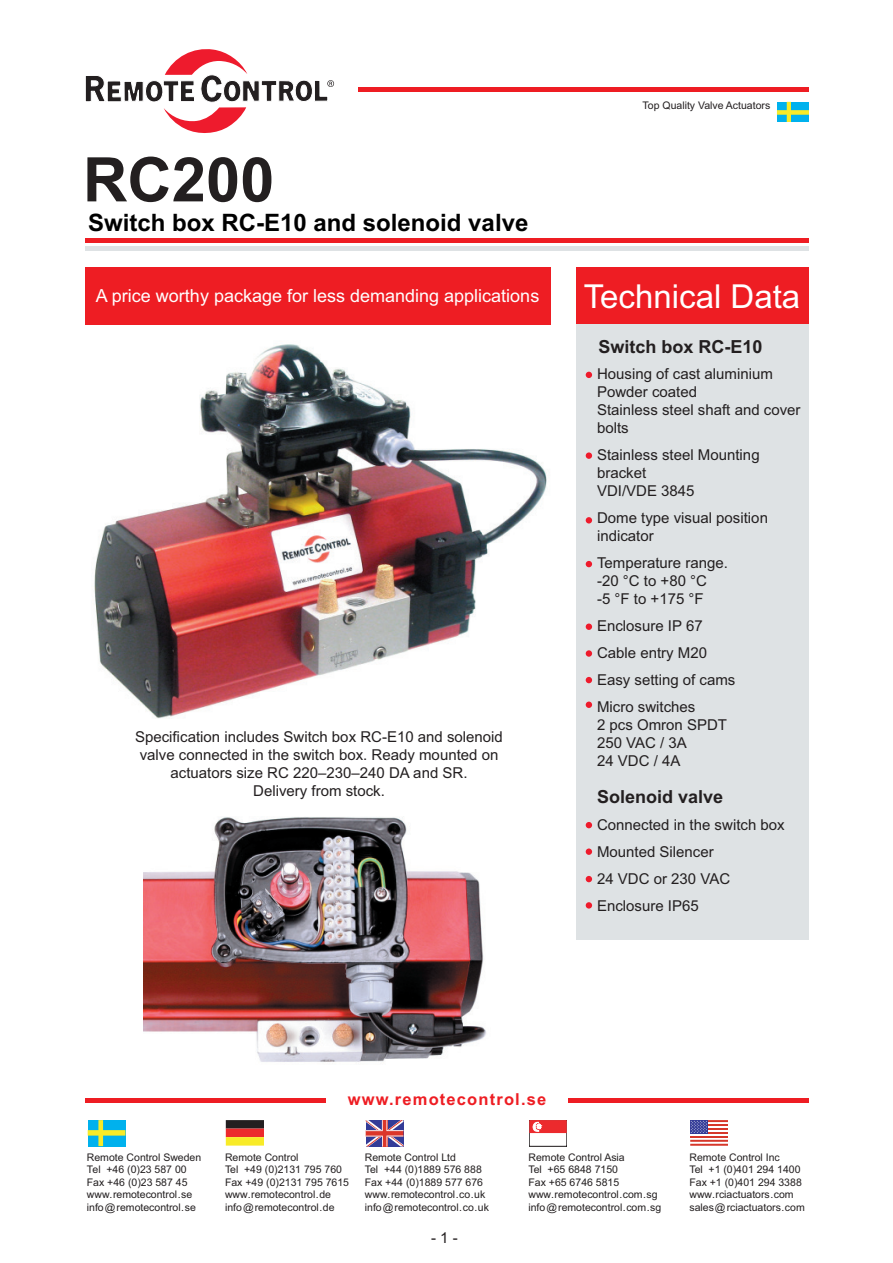
<style>
.page{position:relative;width:893px;height:1263px;background:#fff}
.page>*{position:absolute;margin:0;border:0;box-sizing:border-box;transform-origin:0 0}
.t1{font:700 61.5px "Arial";color:#231f20}
.t2{font:33px "Arial";color:#fff}
.t3{font:700 24px "Arial";color:#000}
.t4{font:18px "Arial";color:#fff}
.t5{font:700 18px "Arial";color:#231f20}
.t6{font:700 16.5px "Arial";letter-spacing:.07em;color:#ee1d23}
.t7{font:15px/18px "Arial";color:#231f20}
.t8{font:10.5px/12.6px "Arial";color:#231f20}
</style>
<div class="page">
<svg style="left:777px;top:102px;width:31px;height:20px"></svg>
<div style="left:85px;top:238px;width:723px;height:5px;background:#ee1d23"></div>
<hr style="left:85px;top:246px;width:723px;height:4px;background:#dee2e4">
<hr style="left:85px;top:1098px;width:240px;height:4px;background:#ee1d23">
<hr style="left:568px;top:1098px;width:240px;height:4px;background:#ee1d23">
<div style="left:358px;top:87px;width:450px;height:5px;background:#ee1d23"></div>
<svg style="left:85px;top:49px;width:250px;height:84px"></svg>
<svg style="left:88px;top:1120px;width:37px;height:26px"></svg>
<svg style="left:226px;top:1120px;width:37px;height:26px"></svg>
<svg style="left:365px;top:1120px;width:38px;height:27px"></svg>
<svg style="left:529px;top:1120px;width:37px;height:26px"></svg>
<svg style="left:690px;top:1120px;width:37px;height:26px"></svg>
<img style="left:94px;top:344px;width:453px;height:375px">
<div style="left:85px;top:267px;width:465px;height:58px;background:#ee1d23"></div>
<div style="left:575px;top:267px;width:233px;height:58px;background:#ee1d23"></div>
<div style="left:575px;top:325px;width:233px;height:615px;background:#dee2e4"></div>
<div style="left:585px;top:650px;width:7px;height:7px;background:#ee1b2c;border-radius:50%"></div>
<div style="left:585px;top:561px;width:7px;height:6px;background:#ee1b2c;border-radius:50%"></div>
<div style="left:585px;top:372px;width:7px;height:6px;background:#ee1b2c;border-radius:50%"></div>
<div style="left:585px;top:849px;width:7px;height:6px;background:#ee1b2c;border-radius:50%"></div>
<div style="left:585px;top:452px;width:7px;height:7px;background:#ee1b2c;border-radius:50%"></div>
<img style="left:143px;top:817px;width:343px;height:245px">
<div style="left:585px;top:517px;width:7px;height:7px;background:#ee1b2c;border-radius:50%"></div>
<div style="left:585px;top:876px;width:7px;height:6px;background:#ee1b2c;border-radius:50%"></div>
<div style="left:585px;top:822px;width:7px;height:6px;background:#ee1b2c;border-radius:50%"></div>
<div style="left:585px;top:677px;width:7px;height:6px;background:#ee1b2c;border-radius:50%"></div>
<div style="left:585px;top:624px;width:7px;height:6px;background:#ee1b2c;border-radius:50%"></div>
<div style="left:585px;top:702px;width:7px;height:6px;background:#ee1b2c;border-radius:50%"></div>
<div style="left:585px;top:902px;width:7px;height:7px;background:#ee1b2c;border-radius:50%"></div>
<h1 class="t1" style="left:83px;top:144px;width:193px">RC200</h1>
<h3 class="t3" style="left:88px;top:209px;width:442px">Switch box RC-E10 and solenoid valve</h3>
<h3 class="t4" style="left:96px;top:289px;width:445px">A price worthy package for less demanding applications</h3>
<h3 class="t7" style="left:135px;top:729px;width:369px;text-align:center">Specification includes Switch box RC-E10 and solenoid valve connected in the switch box. Ready mounted on actuators size RC 220–230–240 DA and SR.<br>Delivery from stock.</h3>
<p class="t8" style="left:642px;top:100px;width:129px">Top Quality Valve Actuators</p>
<h2 class="t2" style="left:583px;top:284px;width:218px">Technical Data</h2>
<h3 class="t5" style="left:598px;top:337px;width:166px">Switch box RC-E10</h3>
<h3 class="t7" style="left:597px;top:366px;width:205px">Housing of cast aluminium<br>Powder coated<br>Stainless steel shaft and cover bolts</h3>
<h3 class="t7" style="left:597px;top:447px;width:164px">Stainless steel Mounting bracket<br>VDI/VDE 3845</h3>
<h3 class="t7" style="left:597px;top:510px;width:172px">Dome type visual position indicator</h3>
<h3 class="t7" style="left:597px;top:555px;width:132px">Temperature range. -20 °C to +80 °C<br>-5 °F to +175 °F</h3>
<h3 class="t7" style="left:597px;top:614px;width:140px;line-height:27px">Enclosure IP 67<br>Cable entry M20<br>Easy setting of cams<br>Micro switches</h3>
<h3 class="t7" style="left:597px;top:717px;width:132px">2 pcs Omron SPDT<br>250 VAC / 3A<br>24 VDC / 4A</h3>
<h3 class="t5" style="left:597px;top:786px;width:128px">Solenoid valve</h3>
<h3 class="t7" style="left:597px;top:812px;width:189px;line-height:27px">Connected in the switch box<br>Mounted Silencer<br>24 VDC or 230 VAC<br>Enclosure IP65</h3>
<h3 class="t6" style="left:348px;top:1090px;width:200px">www.remotecontrol.se</h3>
<p class="t8" style="left:87px;top:1152px;width:116px">Remote Control Sweden<br>Tel +46 (0)23 587 00<br>Fax +46 (0)23 587 45 www.remotecontrol.se info@remotecontrol.se</p>
<p class="t8" style="left:225px;top:1152px;width:126px">Remote Control<br>Tel +49 (0)2131 795 760<br>Fax +49 (0)2131 795 7615 www.remotecontrol.de info@remotecontrol.de</p>
<p class="t8" style="left:528px;top:1152px;width:134px">Remote Control Asia<br>Tel +65 6848 7150<br>Fax +65 6746 5815 www.remotecontrol.com.sg info@remotecontrol.com.sg</p>
<p class="t8" style="left:689px;top:1152px;width:117px">Remote Control Inc<br>Tel +1 (0)401 294 1400<br>Fax +1 (0)401 294 3388 www.rciactuators.com sales@rciactuators.com</p>
<p class="t8" style="left:365px;top:1152px;width:125px">Remote Control Ltd<br>Tel +44 (0)1889 576 888<br>Fax +44 (0)1889 577 676 www.remotecontrol.co.uk info@remotecontrol.co.uk</p>
<h3 class="t7" style="left:431px;top:1230px;width:28px">- 1 -</h3>
</div>
